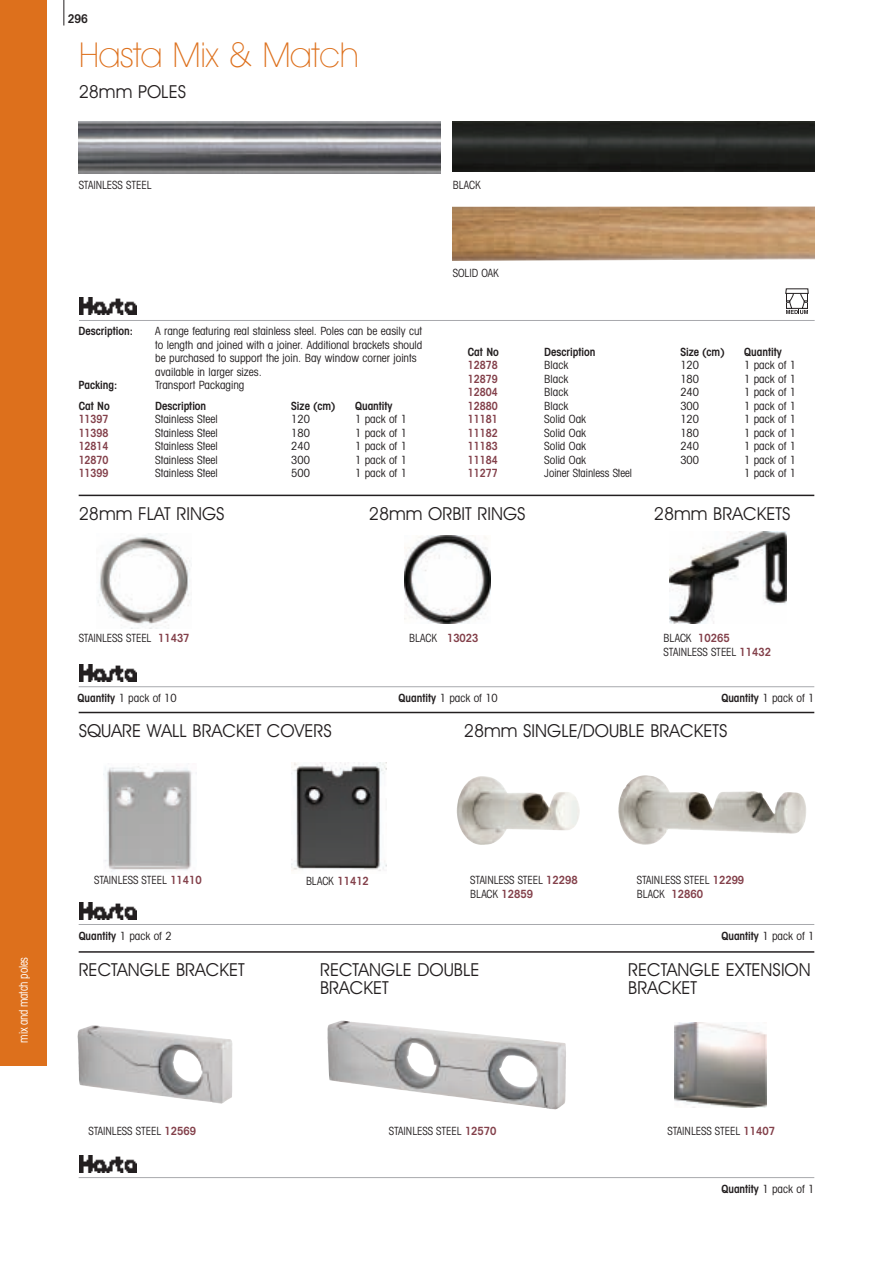
<style>
.page{position:relative;width:893px;height:1263px;background:#fff}
.page>*{position:absolute;margin:0;border:0;box-sizing:border-box;transform-origin:0 0}
.t1{font:200 34.5px "Avant Garde IT Cby BT";letter-spacing:-.01em;color:#dd701c}
.t2{font:18px/18px "Avant Garde IT Cby BT";color:#231f20}
.t3{font:condensed 12px "Avant Garde IT Cby BT";letter-spacing:-.02em;color:#fff;scale:.9 1}
.t4{font:600 condensed 12px "Avant Garde IT Cby BT";color:#231f20}
.t5{font:condensed 11.25px/13.5px "Avant Garde IT Cby BT";color:#231f20}
.t6{font:condensed 11.25px/13.5px "Avant Garde IT Cby BT";color:#231f20;scale:.95 1}
.t7{font:600 condensed 11.25px "Avant Garde IT Cby BT";color:#231f20}
.t8{font:600 condensed 11.25px "Avant Garde IT Cby BT";color:#83404a;scale:.95 1}
.s1{font-weight:600;color:#83404a}
.s2{font-weight:600}
.s3{font-weight:400}
</style>
<div class="page">
<svg style="left:63px;top:0;width:1px;height:26px"></svg>
<img style="left:79px;top:121px;width:361px;height:52px">
<hr style="left:79px;top:320px;width:736px;height:1px;background:#a8a9ad">
<hr style="left:79px;top:495px;width:735px;height:1px;background:#231f20">
<img style="left:98px;top:534px;width:92px;height:95px">
<img style="left:404px;top:535px;width:87px;height:88px">
<hr style="left:79px;top:686px;width:735px;height:1px;background:#a8a9ad">
<hr style="left:79px;top:951px;width:735px;height:2px;background:#231f20">
<img style="left:79px;top:297px;width:58px;height:17px">
<img style="left:79px;top:664px;width:58px;height:17px">
<hr style="left:79px;top:924px;width:735px;height:1px;background:#a8a9ad">
<hr style="left:79px;top:712px;width:735px;height:1px;background:#231f20">
<img style="left:669px;top:532px;width:117px;height:91px">
<img style="left:79px;top:903px;width:58px;height:16px">
<hr style="left:79px;top:1177px;width:735px;height:1px;background:#a8a9ad">
<img style="left:79px;top:1155px;width:58px;height:17px">
<img style="left:453px;top:121px;width:361px;height:50px">
<img style="left:103px;top:766px;width:89px;height:106px">
<img style="left:291px;top:762px;width:95px;height:109px">
<img style="left:480px;top:776px;width:100px;height:54px">
<img style="left:644px;top:775px;width:162px;height:59px">
<img style="left:78px;top:1025px;width:154px;height:78px">
<img style="left:327px;top:1021px;width:239px;height:88px">
<img style="left:674px;top:1022px;width:92px;height:85px">
<img style="left:453px;top:206px;width:361px;height:55px">
<svg style="left:785px;top:288px;width:24px;height:26px"></svg>
<div style="left:0;top:0;width:47px;height:1065px;background:#dd701c"></div>
<p class="t4" style="left:68px;top:15px;width:22px">296</p>
<h1 class="t1" style="left:79px;top:43px;width:282px">Hasta Mix &amp; Match</h1>
<h2 class="t2" style="left:79px;top:84px;width:109px">28mm POLES</h2>
<p class="t6" style="left:79px;top:179px;width:78px">STAINLESS STEEL</p>
<p class="t6" style="left:453px;top:179px;width:31px">BLACK</p>
<p class="t7" style="left:79px;top:327px;width:56px">Description:</p>
<p class="t5" style="left:155px;top:326px;width:269px">A range featuring real stainless steel. Poles can be easily cut to length and joined with a joiner. Additional brackets should be purchased to support the join. Bay window corner joints available in larger sizes.</p>
<p class="t7" style="left:79px;top:381px;width:40px">Packing:</p>
<p class="t5" style="left:155px;top:380px;width:91px">Transport Packaging</p>
<p class="t7" style="left:79px;top:402px;width:33px">Cat No</p>
<p class="t7" style="left:155px;top:402px;width:53px">Description</p>
<p class="t7" style="left:291px;top:402px;width:46px">Size (cm)</p>
<p class="t7" style="left:355px;top:402px;width:39px">Quantity</p>
<p class="t8" style="left:79px;top:415px;width:33px">11397</p>
<p class="t5" style="left:155px;top:414px;width:64px">Stainless Steel</p>
<p class="t5" style="left:291px;top:414px;width:20px">120</p>
<p class="t5" style="left:355px;top:414px;width:53px">1 pack of 1</p>
<p class="t8" style="left:79px;top:429px;width:33px">11398</p>
<p class="t5" style="left:155px;top:427px;width:64px">Stainless Steel</p>
<p class="t5" style="left:291px;top:427px;width:20px">180</p>
<p class="t5" style="left:355px;top:427px;width:53px">1 pack of 1</p>
<p class="t8" style="left:79px;top:442px;width:33px">12814</p>
<p class="t5" style="left:155px;top:441px;width:64px">Stainless Steel</p>
<p class="t5" style="left:291px;top:441px;width:20px">240</p>
<p class="t5" style="left:355px;top:441px;width:53px">1 pack of 1</p>
<p class="t8" style="left:79px;top:456px;width:33px">12870</p>
<p class="t5" style="left:155px;top:454px;width:64px">Stainless Steel</p>
<p class="t5" style="left:291px;top:454px;width:20px">300</p>
<p class="t5" style="left:355px;top:454px;width:53px">1 pack of 1</p>
<p class="t8" style="left:79px;top:469px;width:33px">11399</p>
<p class="t5" style="left:155px;top:468px;width:64px">Stainless Steel</p>
<p class="t5" style="left:291px;top:468px;width:20px">500</p>
<p class="t5" style="left:355px;top:468px;width:53px">1 pack of 1</p>
<p class="t6" style="left:453px;top:267px;width:50px">SOLID OAK</p>
<p class="t7" style="left:468px;top:348px;width:33px">Cat No</p>
<p class="t7" style="left:544px;top:348px;width:53px">Description</p>
<p class="t7" style="left:680px;top:348px;width:46px">Size (cm)</p>
<p class="t7" style="left:744px;top:348px;width:39px">Quantity</p>
<p class="t8" style="left:468px;top:361px;width:33px">12878</p>
<p class="t5" style="left:544px;top:360px;width:25px">Black</p>
<p class="t5" style="left:680px;top:360px;width:20px">120</p>
<p class="t5" style="left:744px;top:360px;width:53px">1 pack of 1</p>
<p class="t8" style="left:468px;top:375px;width:33px">12879</p>
<p class="t5" style="left:544px;top:373px;width:25px">Black</p>
<p class="t5" style="left:680px;top:373px;width:20px">180</p>
<p class="t5" style="left:744px;top:373px;width:53px">1 pack of 1</p>
<p class="t8" style="left:468px;top:388px;width:33px">12804</p>
<p class="t5" style="left:544px;top:387px;width:25px">Black</p>
<p class="t5" style="left:680px;top:387px;width:20px">240</p>
<p class="t5" style="left:744px;top:387px;width:53px">1 pack of 1</p>
<p class="t8" style="left:468px;top:402px;width:33px">12880</p>
<p class="t5" style="left:544px;top:400px;width:25px">Black</p>
<p class="t5" style="left:680px;top:400px;width:20px">300</p>
<p class="t5" style="left:744px;top:400px;width:53px">1 pack of 1</p>
<p class="t8" style="left:468px;top:415px;width:33px">11181</p>
<p class="t5" style="left:544px;top:414px;width:43px">Solid Oak</p>
<p class="t5" style="left:680px;top:414px;width:20px">120</p>
<p class="t5" style="left:744px;top:414px;width:53px">1 pack of 1</p>
<p class="t8" style="left:468px;top:429px;width:33px">11182</p>
<p class="t5" style="left:544px;top:427px;width:43px">Solid Oak</p>
<p class="t5" style="left:680px;top:427px;width:20px">180</p>
<p class="t5" style="left:744px;top:427px;width:53px">1 pack of 1</p>
<p class="t8" style="left:468px;top:442px;width:33px">11183</p>
<p class="t5" style="left:544px;top:441px;width:43px">Solid Oak</p>
<p class="t5" style="left:680px;top:441px;width:20px">240</p>
<p class="t5" style="left:744px;top:441px;width:53px">1 pack of 1</p>
<p class="t8" style="left:468px;top:456px;width:33px">11184</p>
<p class="t5" style="left:544px;top:454px;width:43px">Solid Oak</p>
<p class="t5" style="left:680px;top:454px;width:20px">300</p>
<p class="t5" style="left:744px;top:454px;width:53px">1 pack of 1</p>
<p class="t8" style="left:468px;top:469px;width:33px">11277</p>
<p class="t6" style="left:544px;top:468px;width:94px">Joiner Stainless Steel</p>
<p class="t5" style="left:744px;top:468px;width:53px">1 pack of 1</p>
<h2 class="t2" style="left:79px;top:506px;width:147px">28mm FLAT RINGS</h2>
<h2 class="t2" style="left:369px;top:506px;width:158px">28mm ORBIT RINGS</h2>
<p class="t6" style="left:79px;top:632px;width:118px">STAINLESS STEEL <span class="s1">11437</span></p>
<p class="t6" style="left:409px;top:632px;width:75px">BLACK <span class="s1">13023</span></p>
<h2 class="t2" style="left:654px;top:506px;width:138px">28mm BRACKETS</h2>
<p class="t6" style="left:664px;top:632px;width:115px">BLACK <span class="s1">10265<br></span>STAINLESS STEEL <span class="s1">11432</span></p>
<p class="t5" style="left:78px;top:692px;width:101px"><span class="s2">Quantity</span> 1 pack of 10</p>
<p class="t5" style="left:399px;top:692px;width:101px"><span class="s2">Quantity</span> 1 pack of 10</p>
<p class="t7" style="left:721px;top:693px;width:94px">Quantity <span class="s3">1 pack of 1</span></p>
<h2 class="t2" style="left:79px;top:723px;width:255px">SQUARE WALL BRACKET COVERS</h2>
<h2 class="t2" style="left:464px;top:723px;width:265px">28mm SINGLE/DOUBLE BRACKETS</h2>
<p class="t3" style="left:19px;top:1042px;width:96px;rotate:-90deg">mix and match poles</p>
<p class="t6" style="left:94px;top:874px;width:115px">STAINLESS STEEL <span class="s1">11410</span></p>
<p class="t7" style="left:79px;top:932px;width:94px">Quantity <span class="s3">1 pack of 2</span></p>
<h2 class="t2" style="left:79px;top:962px;width:168px">RECTANGLE BRACKET</h2>
<p class="t6" style="left:88px;top:1125px;width:115px">STAINLESS STEEL <span class="s1">12569</span></p>
<p class="t6" style="left:306px;top:876px;width:68px">BLACK <span class="s1">11412</span></p>
<p class="t6" style="left:470px;top:874px;width:115px">STAINLESS STEEL <span class="s1">12298<br></span>BLACK <span class="s1">12859</span></p>
<p class="t6" style="left:637px;top:874px;width:115px">STAINLESS STEEL <span class="s1">12299<br></span>BLACK <span class="s1">12860</span></p>
<p class="t7" style="left:721px;top:932px;width:94px">Quantity <span class="s3">1 pack of 1</span></p>
<h2 class="t2" style="left:320px;top:962px;width:161px">RECTANGLE DOUBLE<br>BRACKET</h2>
<h2 class="t2" style="left:628px;top:962px;width:184px">RECTANGLE EXTENSION<br>BRACKET</h2>
<p class="t6" style="left:389px;top:1125px;width:115px">STAINLESS STEEL <span class="s1">12570</span></p>
<p class="t6" style="left:667px;top:1125px;width:115px">STAINLESS STEEL <span class="s1">11407</span></p>
<p class="t7" style="left:721px;top:1184px;width:94px">Quantity <span class="s3">1 pack of 1</span></p>
</div>
